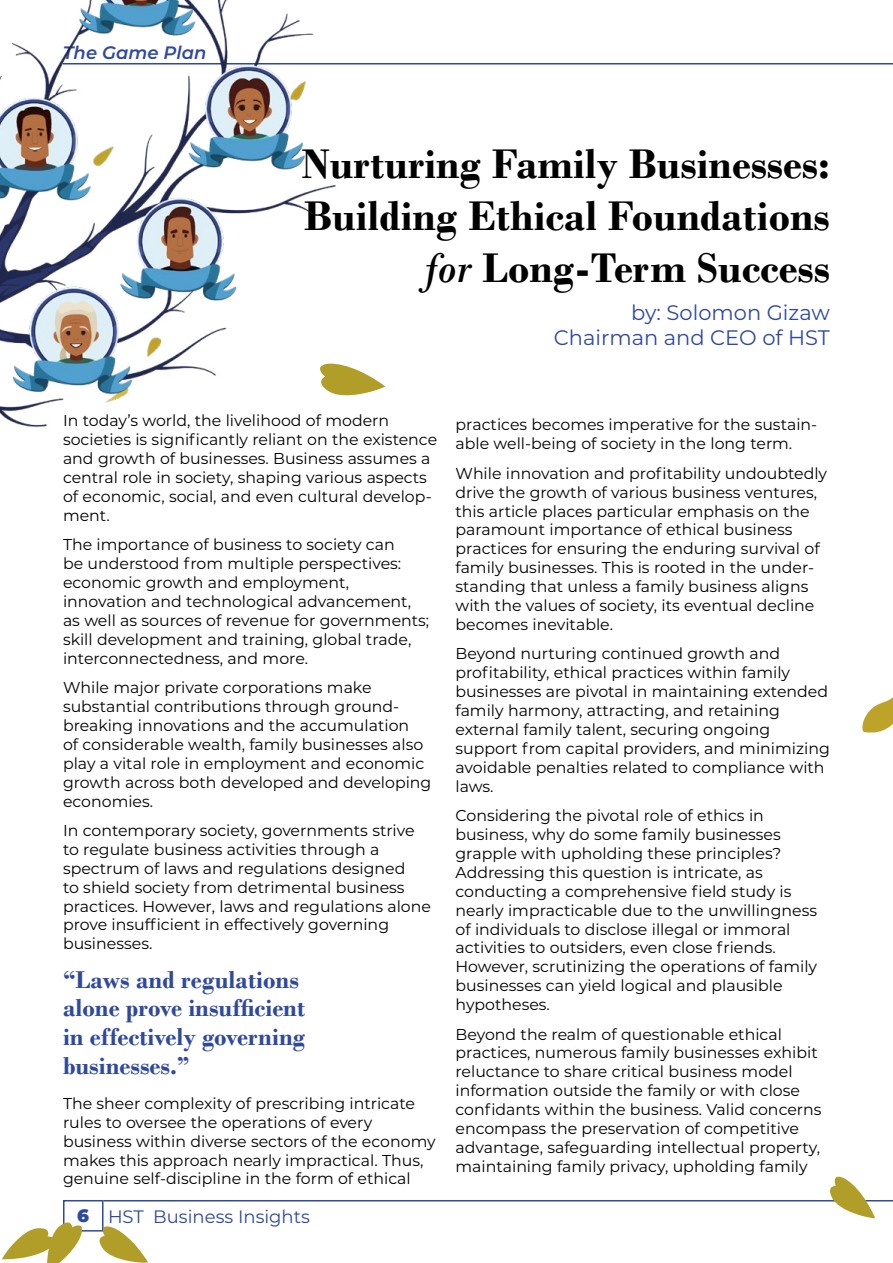
<style>
.page{position:relative;width:893px;height:1263px;background:#fff}
.page>*{position:absolute;margin:0;border:0;box-sizing:border-box;transform-origin:0 0}
.t1{font:700 43.5px/52.2px "Bodoni";color:#000;text-align:right}
.t2{font:700 25.5px/28.5px "Bodoni";color:#2f499d}
.t3{font:21px/25.2px "Montserrat";color:#2f499d;text-align:right}
.t4{font:18px "Montserrat";color:#2f499d}
.t5{font:italic 600 18px "Montserrat";color:#2f499d}
.t6{font:15.75px/18.9px "Montserrat";color:#000}
.s1{font-weight:400;font-style:italic}
.s2{font-weight:900}
</style>
<div class="page">
<div style="left:63px;top:1200px;width:41px;height:31px;border:2px solid #2f499d"></div>
<hr style="left:104px;top:1200px;width:789px;height:1px;background:#2f499d">
<hr style="left:63px;top:63px;width:830px;height:2px;background:#2f499d">
<svg style="left:2px;top:1218px;width:82px;height:45px"></svg>
<svg style="left:95px;top:1224px;width:53px;height:39px"></svg>
<img style="left:0;top:0;width:343px;height:427px">
<svg style="left:314px;top:362px;width:71px;height:39px"></svg>
<svg style="left:826px;top:1176px;width:49px;height:42px"></svg>
<svg style="left:862px;top:697px;width:31px;height:36px"></svg>
<p class="t5" style="left:63px;top:40px;width:145px">The Game Plan</p>
<h1 class="t1" style="left:302px;top:137px;width:530px">Nurturing Family Businesses:<br>Building Ethical Foundations <span class="s1">for</span> Long-Term Success</h1>
<h3 class="t3" style="left:554px;top:299px;width:278px">by: Solomon Gizaw<br>Chairman and CEO of HST</h3>
<p class="t6" style="left:63px;top:411px;width:376px">In today’s world, the livelihood of modern societies is significantly reliant on the existence and growth of businesses. Business assumes a central role in society, shaping various aspects of economic, social, and even cultural develop&shy;ment.</p>
<p class="t6" style="left:63px;top:535px;width:368px">The importance of business to society can<br>be understood from multiple perspectives: economic growth and employment, innovation and technological advancement, as well as sources of revenue for governments; skill development and training, global trade, interconnectedness, and more.</p>
<p class="t6" style="left:63px;top:677px;width:370px">While major private corporations make substantial contributions through ground&shy;breaking innovations and the accumulation<br>of considerable wealth, family businesses also play a vital role in employment and economic growth across both developed and developing economies.</p>
<p class="t6" style="left:63px;top:820px;width:369px">In contemporary society, governments strive to regulate business activities through a spectrum of laws and regulations designed<br>to shield society from detrimental business practices. However, laws and regulations alone prove insufficient in effectively governing businesses.</p>
<h2 class="t2" style="left:63px;top:965px;width:244px">“Laws and regulations alone prove insufficient in effectively governing businesses.”</h2>
<p class="t6" style="left:63px;top:1093px;width:374px">The sheer complexity of prescribing intricate rules to oversee the operations of every business within diverse sectors of the economy makes this approach nearly impractical. Thus, genuine self-discipline in the form of ethical</p>
<p class="t4" style="left:77px;top:1204px;width:234px"><span class="s2">6</span> HST Business Insights</p>
<p class="t6" style="left:455px;top:415px;width:363px">practices becomes imperative for the sustain&shy;able well-being of society in the long term.</p>
<p class="t6" style="left:455px;top:463px;width:373px">While innovation and profitability undoubtedly drive the growth of various business ventures, this article places particular emphasis on the paramount importance of ethical business practices for ensuring the enduring survival of family businesses. This is rooted in the under&shy;standing that unless a family business aligns with the values of society, its eventual decline becomes inevitable.</p>
<p class="t6" style="left:455px;top:644px;width:376px">Beyond nurturing continued growth and profitability, ethical practices within family businesses are pivotal in maintaining extended family harmony, attracting, and retaining external family talent, securing ongoing support from capital providers, and minimizing avoidable penalties related to compliance with laws.</p>
<p class="t6" style="left:455px;top:805px;width:363px">Considering the pivotal role of ethics in business, why do some family businesses grapple with upholding these principles?<br>Addressing this question is intricate, as conducting a comprehensive field study is nearly impracticable due to the unwillingness of individuals to disclose illegal or immoral activities to outsiders, even close friends.<br>However, scrutinizing the operations of family businesses can yield logical and plausible hypotheses.</p>
<p class="t6" style="left:455px;top:1024px;width:367px">Beyond the realm of questionable ethical practices, numerous family businesses exhibit reluctance to share critical business model information outside the family or with close confidants within the business. Valid concerns encompass the preservation of competitive advantage, safeguarding intellectual property, maintaining family privacy, upholding family</p>
</div>
